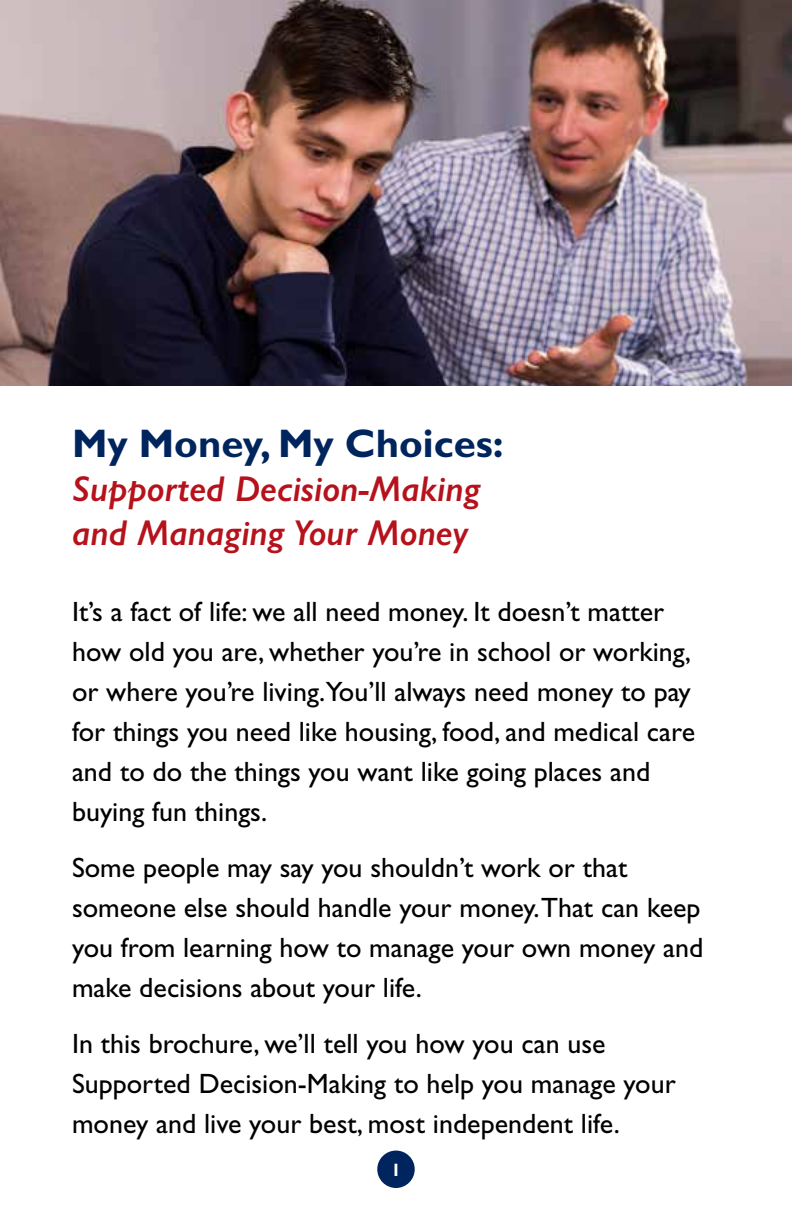
<style>
.page{position:relative;width:792px;height:1224px;background:#fff}
.page>*{position:absolute;margin:0;border:0;box-sizing:border-box;transform-origin:0 0}
.t1{font:700 40px "Gill Sans";color:#00245d}
.t2{font:italic 600 36px/44px "Gill Sans";color:#b5121b}
.t3{font:28px/40px "Gill Sans";color:#000}
.t4{font:700 18px "Gill Sans";color:#fff}
</style>
<div class="page">
<img style="left:0;top:0;width:792px;height:386px">
<div style="left:377px;top:1151px;width:38px;height:37px;background:#00245d;border-radius:50%"></div>
<h2 class="t1" style="left:72px;top:420px;width:433px">My Money, My Choices:</h2>
<h2 class="t2" style="left:72px;top:467px;width:410px">Supported Decision-Making and Managing Your Money</h2>
<p class="t3" style="left:72px;top:592px;width:625px">It’s a fact of life: we all need money. It doesn’t matter how old you are, whether you’re in school or working, or where you’re living.You’ll always need money to pay for things you need like housing, food, and medical care and to do the things you want like going places and buying fun things.</p>
<p class="t3" style="left:72px;top:848px;width:633px">Some people may say you shouldn’t work or that someone else should handle your money.That can keep you from learning how to manage your own money and make decisions about your life.</p>
<p class="t3" style="left:72px;top:1024px;width:605px">In this brochure, we’ll tell you how you can use<br>Supported Decision-Making to help you manage your money and live your best, most independent life.</p>
<p class="t4" style="left:391px;top:1159px;width:11px">1</p>
</div>
